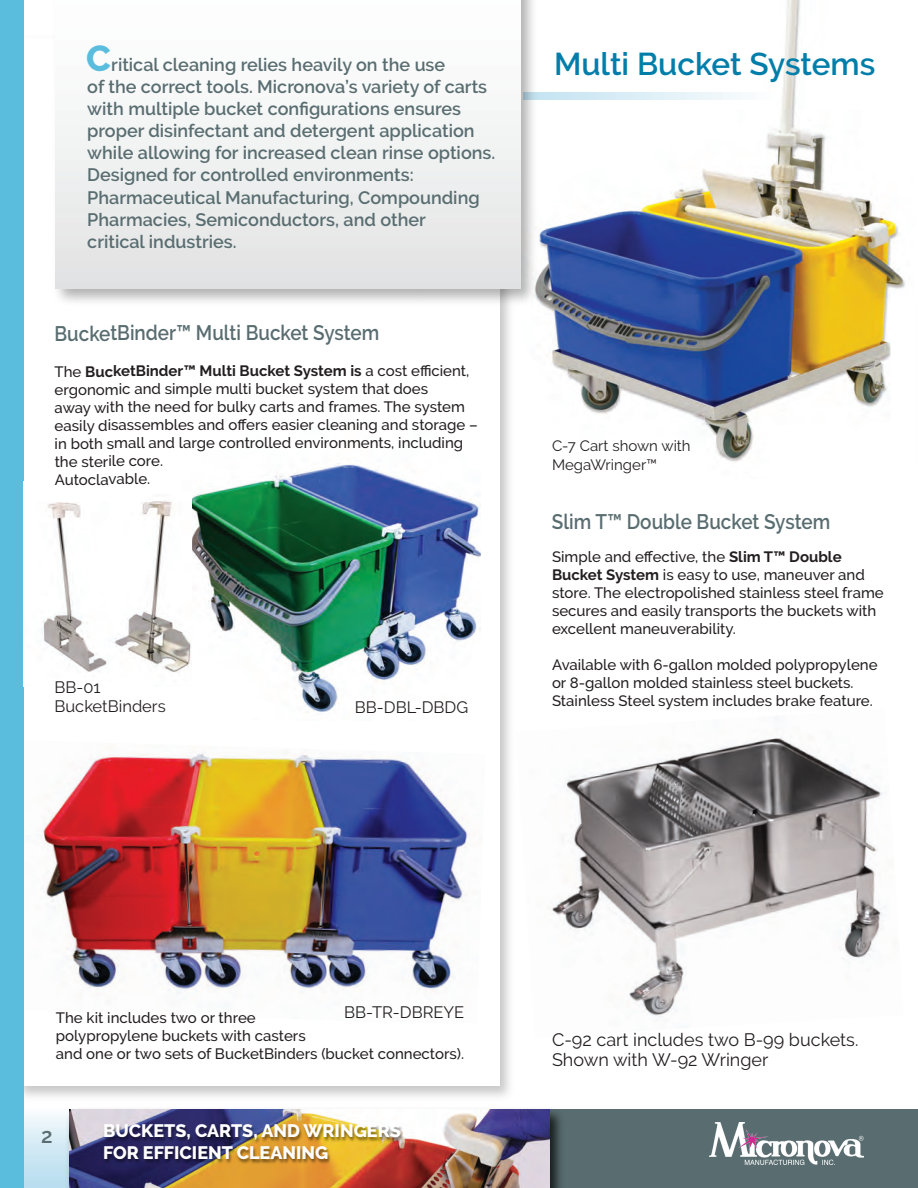
<style>
.page{position:relative;width:918px;height:1188px;background:#fff}
.page>*{position:absolute;margin:0;border:0;box-sizing:border-box;transform-origin:0 0}
.t1{font:800 36px "Raleway";color:#5bbdde}
.t2{font:600 31.5px "Raleway";color:#007ea9}
.t3{font:600 21px "Raleway";color:#596d70;scale:.9 1}
.t4{font:600 21px "Raleway";color:#596d70}
.t5{font:600 18px/22px "Raleway";color:#596d70}
.t6{font:18px/20.1px "Raleway";color:#231f20}
.t7{font:800 18px/21.6px "Raleway";color:#fff}
.t8{font:16.5px/18.6px "Raleway";color:#231f20}
.t9{font:500 15px/18px "Raleway";color:#231f20}
.t10{font:15px/18.8px "Raleway";color:#231f20}
.s1{font-weight:700}
</style>
<div class="page">
<img style="left:41px;top:752px;width:429px;height:241px">
<img style="left:542px;top:1px;width:363px;height:461px">
<div style="left:0;top:1109px;width:918px;height:79px;background:#596d70"></div>
<img style="left:710px;top:1123px;width:154px;height:41px">
<div style="left:24px;top:1107px;width:46px;height:81px;background:linear-gradient(to bottom,#f8fcfd,#b3dbee)"></div>
<img style="left:62px;top:1107px;width:499px;height:81px">
<img style="left:69px;top:1110px;width:481px;height:78px">
<img style="left:96px;top:1116px;width:465px;height:65px">
<div style="left:0;top:0;width:24px;height:1188px;background:#5bbdde"></div>
<img style="left:549px;top:736px;width:337px;height:281px">
<img style="left:192px;top:463px;width:289px;height:249px">
<img style="left:41px;top:501px;width:150px;height:172px">
<svg style="left:542px;top:93px;width:236px;height:7px"></svg>
<img style="left:48px;top:0;width:494px;height:310px">
<div style="left:56px;top:0;width:465px;height:289px;background:linear-gradient(to bottom,#fff,#e2e3e4)"></div>
<h1 class="t1" style="left:86px;top:38px;width:26px">C</h1>
<p class="t5" style="left:111px;top:54px;width:336px">ritical cleaning relies heavily on the use</p>
<h2 class="t2" style="left:554px;top:46px;width:323px">Multi Bucket Systems</h2>
<p class="t5" style="left:87px;top:76px;width:410px">of the correct tools. Micronova’s variety of carts with multiple bucket configurations ensures proper disinfectant and detergent application while allowing for increased clean rinse options.<br>Designed for controlled environments:<br>Pharmaceutical Manufacturing, Compounding Pharmacies, Semiconductors, and other<br>critical industries.</p>
<h3 class="t3" style="left:55px;top:321px;width:362px">BucketBinder™ Multi Bucket System</h3>
<p class="t9" style="left:55px;top:362px;width:425px">The <span class="s1">BucketBinder™ Multi Bucket System is</span> a cost efficient, ergonomic and simple multi bucket system that does<br>away with the need for bulky carts and frames. The system easily disassembles and offers easier cleaning and storage – in both small and large controlled environments, including the sterile core.<br>Autoclavable.</p>
<p class="t8" style="left:55px;top:678px;width:113px">BB-01<br>BucketBinders</p>
<p class="t8" style="left:355px;top:697px;width:115px">BB-DBL-DBDG</p>
<p class="t10" style="left:552px;top:436px;width:140px">C-7 Cart shown with<br>MegaWringer™</p>
<h3 class="t3" style="left:552px;top:509px;width:311px">Slim T™ Double Bucket System</h3>
<p class="t9" style="left:552px;top:548px;width:333px">Simple and effective, the <span class="s1">Slim T™ Double Bucket System</span> is easy to use, maneuver and store. The electropolished stainless steel frame secures and easily transports the buckets with excellent maneuverability.</p>
<p class="t9" style="left:552px;top:656px;width:327px">Available with 6-gallon molded polypropylene or 8-gallon molded stainless steel buckets.<br>Stainless Steel system includes brake feature.</p>
<p class="t8" style="left:344px;top:1003px;width:121px">BB-TR-DBREYE</p>
<p class="t9" style="left:56px;top:1009px;width:410px">The kit includes two or three<br>polypropylene buckets with casters<br>and one or two sets of BucketBinders (bucket connectors).</p>
<h3 class="t4" style="left:40px;top:1123px;width:13px">2</h3>
<p class="t7" style="left:103px;top:1120px;width:299px">BUCKETS, CARTS, AND WRINGERS<br>FOR EFFICIENT CLEANING</p>
<p class="t6" style="left:552px;top:1030px;width:308px">C-92 cart includes two B-99 buckets.<br>Shown with W-92 Wringer</p>
</div>
